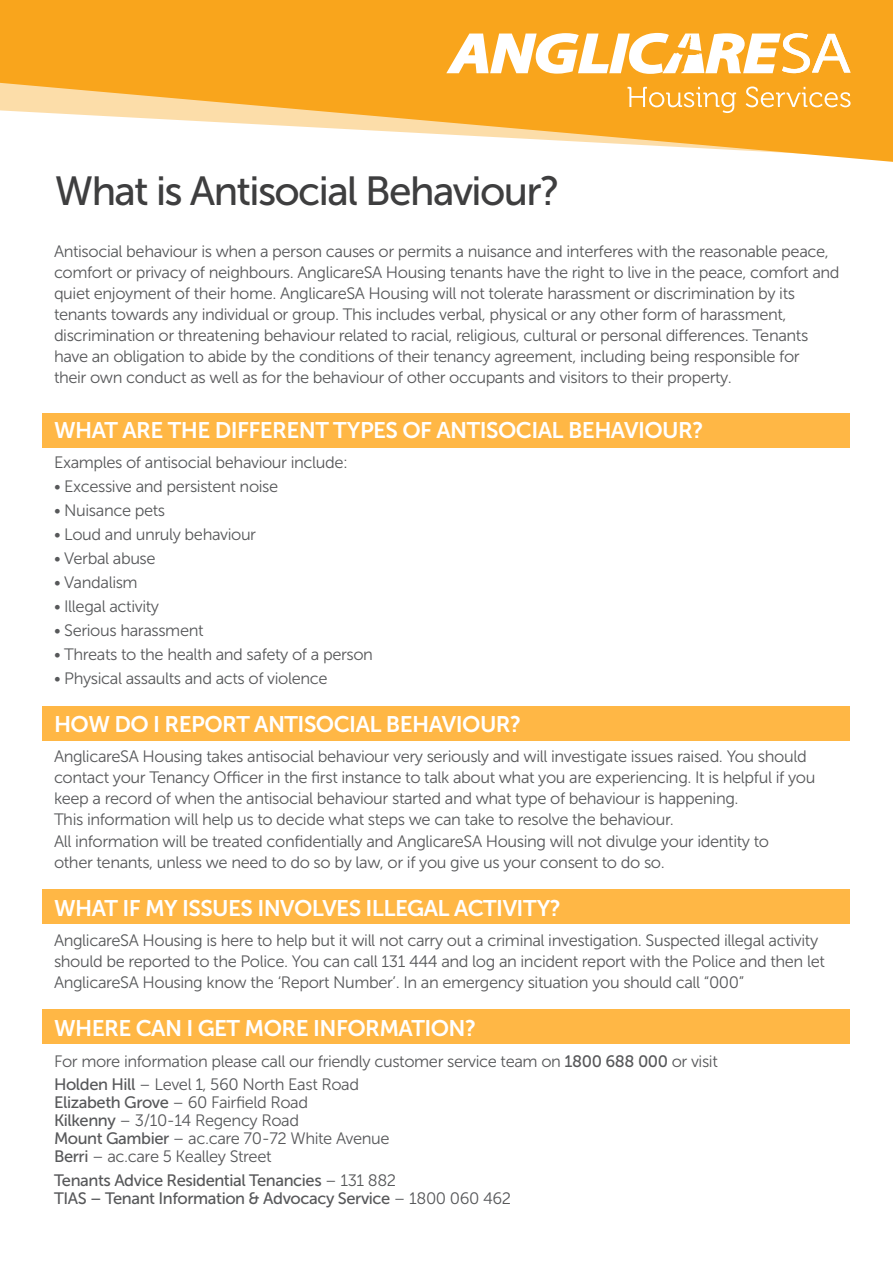
<style>
.page{position:relative;width:893px;height:1263px;background:#fff}
.page>*{position:absolute;margin:0;border:0;box-sizing:border-box;transform-origin:0 0}
.t1{font:40.65px "Museo Sans 500";letter-spacing:-.04em;color:#3e3e3f}
.t2{font:22.5px "Museo Sans 700";letter-spacing:-.025em;color:#fff}
.t3{font:16.5px/21px "Museo Sans 300";letter-spacing:-.025em;color:#57585a}
.t4{font:16.5px "Museo Sans 500";letter-spacing:-.025em;color:#57585a}
.s1{font-family:"Museo Sans 500"}
.s2{font-family:"Museo Sans 300"}
</style>
<div class="page">
<div style="left:43px;top:1009px;width:807px;height:35px;background:#ffb745"></div>
<div style="left:43px;top:706px;width:807px;height:35px;background:#ffb745"></div>
<div style="left:43px;top:413px;width:807px;height:34px;background:#ffb745"></div>
<div style="left:43px;top:889px;width:807px;height:34px;background:#ffb745"></div>
<svg style="left:0;top:0;width:893px;height:159px;fill:#f9a51c"></svg>
<svg style="left:446px;top:33px;width:404px;height:41px"></svg>
<svg style="left:628px;top:87px;width:108px;height:26px;background:#fab648"></svg>
<svg style="left:746px;top:86px;width:104px;height:21px;background:#fab950"></svg>
<p class="t1" style="left:55px;top:169px;width:507px">What is Antisocial Behaviour?</p>
<p class="t3" style="left:54px;top:241px;width:787px">Antisocial behaviour is when a person causes or permits a nuisance and interferes with the reasonable peace, comfort or privacy of neighbours. AnglicareSA Housing tenants have the right to live in the peace, comfort and quiet enjoyment of their home. AnglicareSA Housing will not tolerate harassment or discrimination by its tenants towards any individual or group. This includes verbal, physical or any other form of harassment, discrimination or threatening behaviour related to racial, religious, cultural or personal differences. Tenants have an obligation to abide by the conditions of their tenancy agreement, including being responsible for<br>their own conduct as well as for the behaviour of other occupants and visitors to their property.</p>
<p class="t2" style="left:54px;top:418px;width:651px">WHAT ARE THE DIFFERENT TYPES OF ANTISOCIAL BEHAVIOUR?</p>
<p class="t3" style="left:54px;top:452px;width:295px">Examples of antisocial behaviour include:</p>
<p class="t3" style="left:54px;top:476px;width:226px">• Excessive and persistent noise</p>
<p class="t3" style="left:54px;top:500px;width:113px">• Nuisance pets</p>
<p class="t3" style="left:54px;top:524px;width:204px">• Loud and unruly behaviour</p>
<p class="t3" style="left:54px;top:548px;width:103px">• Verbal abuse</p>
<p class="t3" style="left:54px;top:572px;width:85px">• Vandalism</p>
<p class="t3" style="left:54px;top:596px;width:107px">• Illegal activity</p>
<p class="t3" style="left:54px;top:620px;width:151px">• Serious harassment</p>
<p class="t3" style="left:54px;top:644px;width:321px">• Threats to the health and safety of a person</p>
<p class="t3" style="left:54px;top:668px;width:275px">• Physical assaults and acts of violence</p>
<p class="t2" style="left:54px;top:712px;width:469px">HOW DO I REPORT ANTISOCIAL BEHAVIOUR?</p>
<p class="t3" style="left:54px;top:746px;width:763px">AnglicareSA Housing takes antisocial behaviour very seriously and will investigate issues raised. You should contact your Tenancy Officer in the first instance to talk about what you are experiencing. It is helpful if you keep a record of when the antisocial behaviour started and what type of behaviour is happening.<br>This information will help us to decide what steps we can take to resolve the behaviour.</p>
<p class="t3" style="left:54px;top:830px;width:717px">All information will be treated confidentially and AnglicareSA Housing will not divulge your identity to other tenants, unless we need to do so by law, or if you give us your consent to do so.</p>
<p class="t2" style="left:54px;top:895px;width:508px">WHAT IF MY ISSUES INVOLVES ILLEGAL ACTIVITY?</p>
<p class="t3" style="left:54px;top:929px;width:772px">AnglicareSA Housing is here to help but it will not carry out a criminal investigation. Suspected illegal activity should be reported to the Police. You can call 131 444 and log an incident report with the Police and then let<br>AnglicareSA Housing know the ‘Report Number’. In an emergency situation you should call “000”</p>
<p class="t2" style="left:54px;top:1015px;width:424px">WHERE CAN I GET MORE INFORMATION?</p>
<p class="t3" style="left:54px;top:1051px;width:665px">For more information please call our friendly customer service team on <span class="s1">1800 688 000</span> or visit</p>
<p class="t3" style="left:54px;top:1073px;width:307px"><span class="s1">Holden Hill</span> – Level 1, 560 North East Road</p>
<p class="t3" style="left:54px;top:1091px;width:256px"><span class="s1">Elizabeth Grove</span> – 60 Fairfield Road</p>
<p class="t3" style="left:54px;top:1109px;width:247px"><span class="s1">Kilkenny</span> – 3/10-14 Regency Road</p>
<p class="t3" style="left:54px;top:1127px;width:337px"><span class="s1">Mount Gambier</span> – ac.care 70-72 White Avenue</p>
<p class="t3" style="left:54px;top:1145px;width:219px"><span class="s1">Berri</span> – ac.care 5 Kealley Street</p>
<p class="t4" style="left:54px;top:1171px;width:344px">Tenants Advice Residential Tenancies <span class="s2">– 131 882</span></p>
<p class="t4" style="left:54px;top:1189px;width:459px">TIAS – Tenant Information &amp; Advocacy Service <span class="s2">– 1800 060 462</span></p>
</div>
